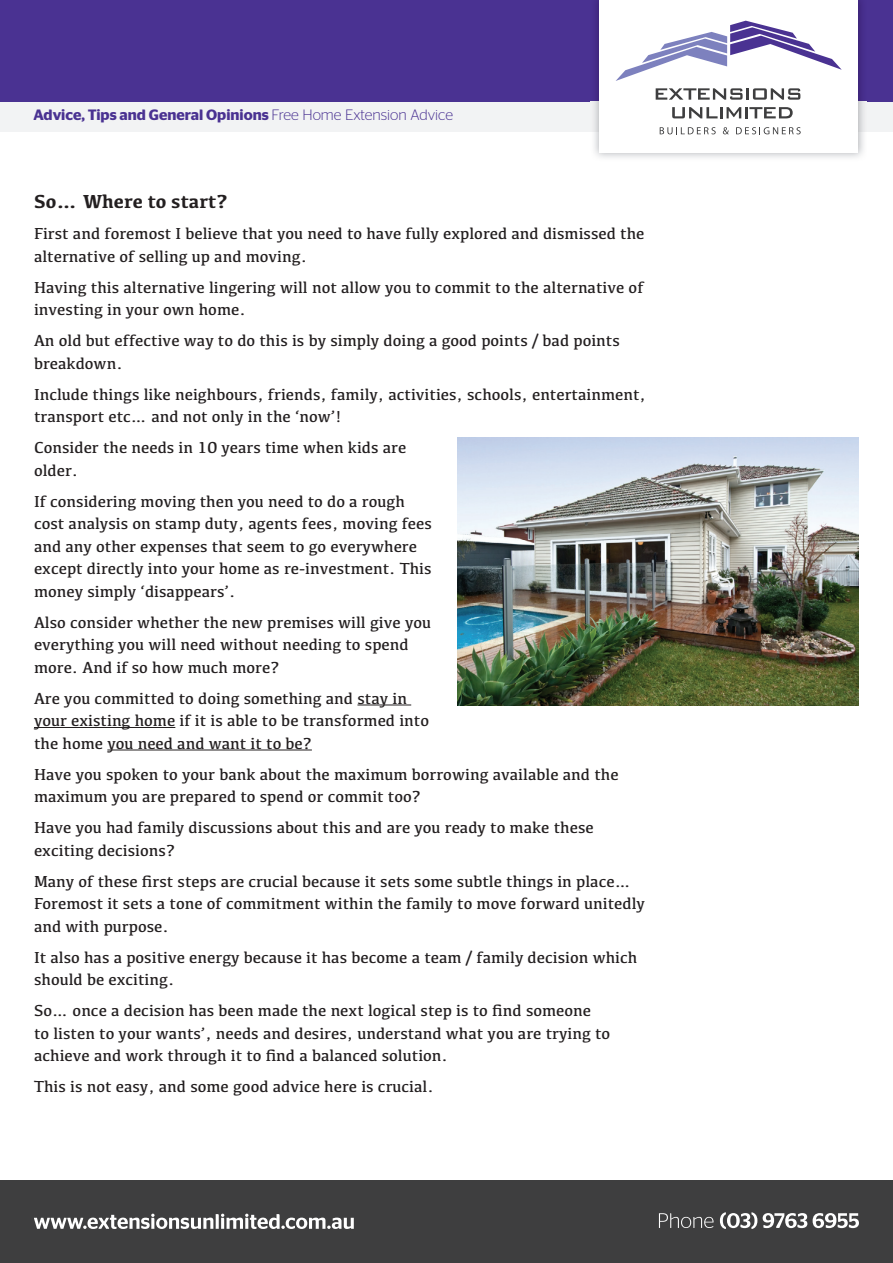
<style>
.page{position:relative;width:893px;height:1263px;background:#fff}
.page>*{position:absolute;margin:0;border:0;box-sizing:border-box;transform-origin:0 0}
.t1{font:700 19.5px "Kefa";color:#231f20}
.t2{font:16.5px/22.5px "Kefa";color:#231f20}
.t3{font:600 15px "Stag Sans";color:#4a3292}
.s1{font-weight:300}
</style>
<div class="page">
<div style="left:0;top:0;width:893px;height:123px;background:#4a3292"></div>
<div style="left:0;top:102px;width:893px;height:29px;background:#f2f3f4"></div>
<img style="left:591px;top:0;width:276px;height:158px">
<div style="left:599px;top:0;width:259px;height:153px;background:#fff"></div>
<div style="left:0;top:1180px;width:893px;height:83px;background:#3e3e3f"></div>
<svg style="left:34px;top:1214px;width:320px;height:15px"></svg>
<svg style="left:659px;top:1213px;width:54px;height:15px"></svg>
<svg style="left:720px;top:1212px;width:37px;height:17px"></svg>
<svg style="left:763px;top:1213px;width:44px;height:15px"></svg>
<svg style="left:813px;top:1213px;width:46px;height:15px"></svg>
<svg style="left:660px;top:127px;width:56px;height:7px"></svg>
<svg style="left:723px;top:127px;width:6px;height:7px"></svg>
<svg style="left:736px;top:127px;width:65px;height:7px"></svg>
<svg style="left:656px;top:88px;width:144px;height:12px"></svg>
<svg style="left:672px;top:107px;width:121px;height:11px"></svg>
<svg style="left:616px;top:21px;width:226px;height:60px"></svg>
<hr style="left:357px;top:704px;width:54px;height:1px;background:#231f20">
<hr style="left:34px;top:727px;width:141px;height:1px;background:#231f20">
<hr style="left:107px;top:749px;width:205px;height:1px;background:#231f20">
<img style="left:457px;top:437px;width:402px;height:269px">
<p class="t3" style="left:33px;top:107px;width:421px">Advice, Tips and General Opinions <span class="s1">Free Home Extension Advice</span></p>
<p class="t1" style="left:34px;top:189px;width:195px">So… Where to start?</p>
<p class="t2" style="left:34px;top:222px;width:612px">First and foremost I believe that you need to have fully explored and dismissed the alternative of selling up and moving.</p>
<p class="t2" style="left:34px;top:275px;width:611px">Having this alternative lingering will not allow you to commit to the alternative of investing in your own home.</p>
<p class="t2" style="left:34px;top:329px;width:587px">An old but effective way to do this is by simply doing a good points / bad points breakdown.</p>
<p class="t2" style="left:34px;top:382px;width:613px">Include things like neighbours, friends, family, activities, schools, entertainment, transport etc… and not only in the ‘now’!</p>
<p class="t2" style="left:34px;top:436px;width:374px">Consider the needs in 10 years time when kids are older.</p>
<p class="t2" style="left:34px;top:489px;width:399px">If considering moving then you need to do a rough cost analysis on stamp duty, agents fees, moving fees and any other expenses that seem to go everywhere except directly into your home as re-investment. This money simply ‘disappears’.</p>
<p class="t2" style="left:34px;top:610px;width:399px">Also consider whether the new premises will give you everything you will need without needing to spend more. And if so how much more?</p>
<p class="t2" style="left:34px;top:686px;width:397px">Are you committed to doing something and stay in your existing home if it is able to be transformed into the home you need and want it to be?</p>
<p class="t2" style="left:34px;top:762px;width:586px">Have you spoken to your bank about the maximum borrowing available and the maximum you are prepared to spend or commit too?</p>
<p class="t2" style="left:34px;top:816px;width:561px">Have you had family discussions about this and are you ready to make these exciting decisions?</p>
<p class="t2" style="left:34px;top:869px;width:612px">Many of these first steps are crucial because it sets some subtle things in place…<br>Foremost it sets a tone of commitment within the family to move forward unitedly and with purpose.</p>
<p class="t2" style="left:34px;top:946px;width:605px">It also has a positive energy because it has become a team / family decision which should be exciting.</p>
<p class="t2" style="left:34px;top:999px;width:578px">So… once a decision has been made the next logical step is to find someone to listen to your wants’, needs and desires, understand what you are trying to achieve and work through it to find a balanced solution.</p>
<p class="t2" style="left:34px;top:1075px;width:401px">This is not easy, and some good advice here is crucial.</p>
</div>
